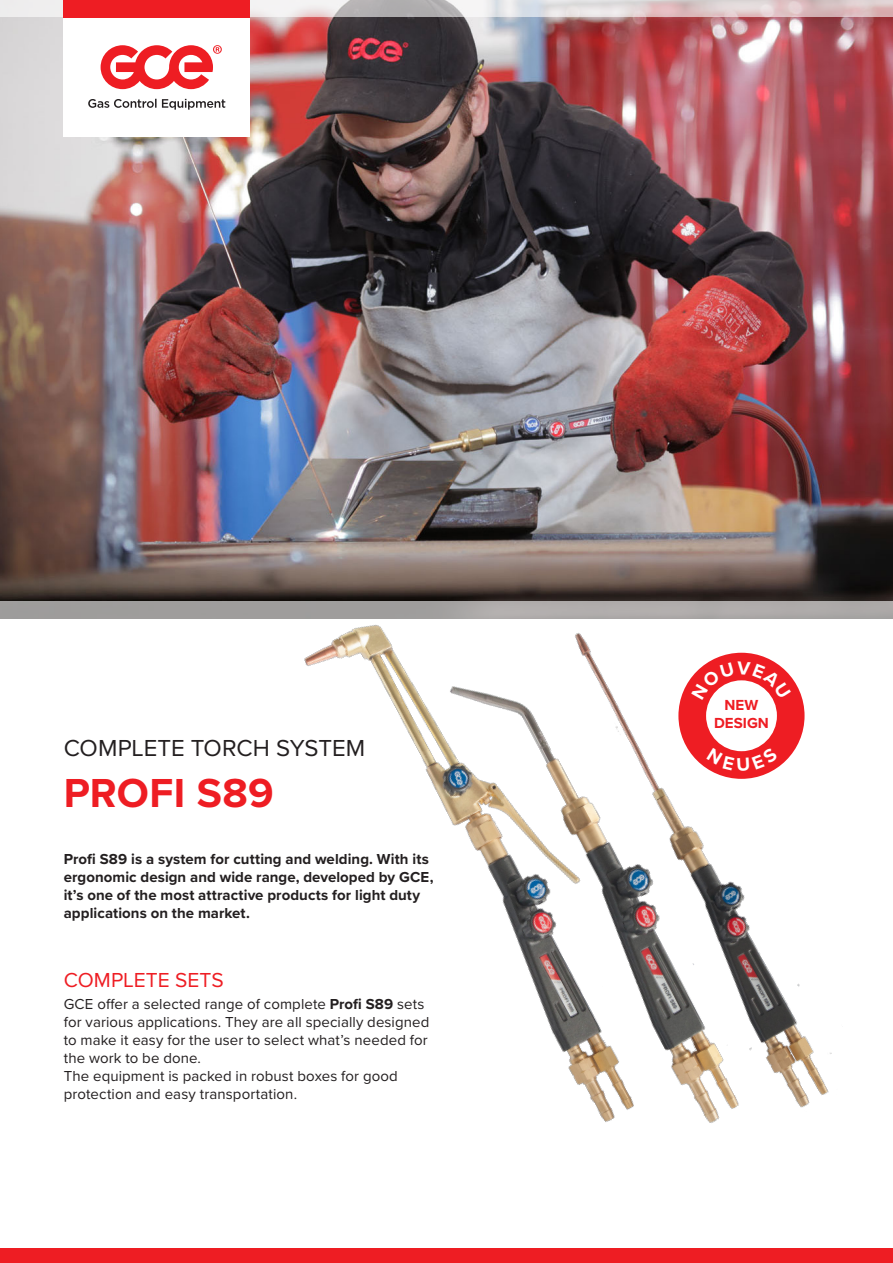
<style>
.page{position:relative;width:893px;height:1263px;background:#fff}
.page>*{position:absolute;margin:0;border:0;box-sizing:border-box;transform-origin:0 0}
.Headline_Colour_28pt{font:700 42px "Proxima Nova";letter-spacing:.01em;color:#ee1d23}
.Sub-headline_Black_1{font:24px "Proxima Nova";letter-spacing:-.005em;color:#231f20}
.Sub-headline_Colour{font:21px "Proxima Nova";color:#ee1d23}
.t1{font:700 15.15px "Proxima Nova";letter-spacing:.005em;color:#ee1d23}
.Sub-headline_Colour-2{font:15px/18px "Proxima Nova";letter-spacing:.005em;color:#231f20}
.Bodycopy_10pt{font:700 15px/18px "Proxima Nova";letter-spacing:.005em;color:#231f20}
.s1{font-weight:700}
</style>
<div class="page">
<div style="left:0;top:1248px;width:893px;height:15px;background:#ee1d23"></div>
<img style="left:0;top:17px;width:893px;height:584px">
<svg style="left:0;top:601px;width:893px;height:17px;fill:#9f9d9c"></svg>
<img style="left:268px;top:568px;width:437px;height:365px">
<img style="left:515px;top:614px;width:356px;height:509px">
<svg style="left:0;top:0;width:893px;height:17px"></svg>
<div style="left:64px;top:17px;width:186px;height:119px;background:#fff"></div>
<svg style="left:88px;top:99px;width:137px;height:11px"></svg>
<svg style="left:101px;top:45px;width:121px;height:44px"></svg>
<div style="left:64px;top:0;width:186px;height:17px;background:#ee1d23"></div>
<svg style="left:678px;top:653px;width:126px;height:126px"></svg>
<p class="Sub-headline_Black_1" style="left:64px;top:730px;width:303px">COMPLETE TORCH SYSTEM</p>
<p class="Headline_Colour_28pt" style="left:64px;top:761px;width:211px">PROFI S89</p>
<p class="Bodycopy_10pt" style="left:64px;top:850px;width:371px">Profi S89 is a system for cutting and welding. With its ergonomic design and wide range, developed by GCE, it’s one of the most attractive products for light duty applications on the market.</p>
<p class="Sub-headline_Colour" style="left:64px;top:964px;width:161px">COMPLETE SETS</p>
<p class="Sub-headline_Colour-2" style="left:64px;top:994px;width:367px">GCE offer a selected range of complete <span class="s1">Profi S89</span> sets for various applications. They are all specially designed to make it easy for the user to select what’s needed for the work to be done.</p>
<p class="Sub-headline_Colour-2" style="left:64px;top:1066px;width:336px">The equipment is packed in robust boxes for good protection and easy transportation.</p>
<p class="t1" style="left:725px;top:694px;width:35px">NEW</p>
<p class="t1" style="left:714px;top:712px;width:56px">DESIGN</p>
</div>
